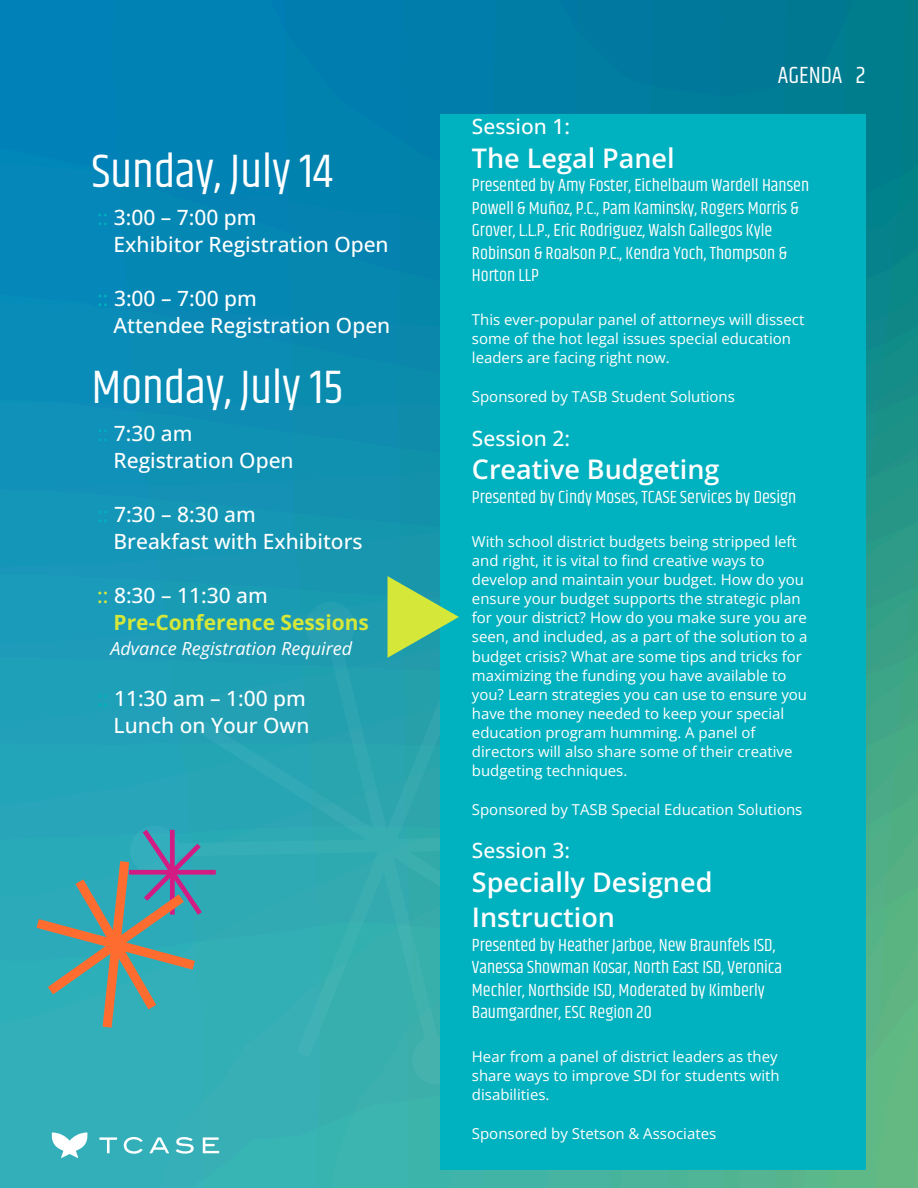
<style>
.page{position:relative;width:918px;height:1188px;background:#fff}
.page>*{position:absolute;margin:0;border:0;box-sizing:border-box;transform-origin:0 0}
.t1{font:48px "Khand";color:#fff}
.t2{font:600 27px/34.8px "Open Sans";color:#fff}
.t3{font:24px "Khand";color:#fff}
.t4{font:500 21px/27px "Open Sans";color:#fff}
.t5{font:700 21px/27px "Open Sans";color:#d5e739}
.t6{font:18px/22.5px "Khand";color:#fff}
.t7{font:italic 18px "Open Sans";color:#fff}
.t8{font:15px/19.2px "Open Sans";color:#fff}
.s1{font-weight:400;color:#00b1bf}
.s2{color:#00b1bf}
.s3{font-weight:500}
.s4{font-weight:500;color:#fff}
</style>
<div class="page">
<img style="left:0;top:0;width:918px;height:1188px">
<svg style="left:130px;top:602px;width:310px;height:482px;background:#2ca7b1"></svg>
<div style="left:440px;top:115px;width:426px;height:1055px;background:#00b1bf"></div>
<svg style="left:388px;top:576px;width:71px;height:82px"></svg>
<svg style="left:52px;top:1132px;width:35px;height:26px"></svg>
<svg style="left:99px;top:1137px;width:18px;height:16px"></svg>
<svg style="left:124px;top:1137px;width:19px;height:17px"></svg>
<svg style="left:149px;top:1137px;width:20px;height:16px"></svg>
<svg style="left:176px;top:1137px;width:18px;height:17px"></svg>
<svg style="left:203px;top:1137px;width:16px;height:16px"></svg>
<svg style="left:16px;top:830px;width:200px;height:216px;background:#4ba0a6"></svg>
<h1 class="t1" style="left:92px;top:136px;width:242px">Sunday, July 14</h1>
<h1 class="t4" style="left:114px;top:203px;width:277px;text-indent:-16px"><span class="s1">::</span> 3:00 – 7:00 pm<br>Exhibitor Registration Open</h1>
<h4 class="t4" style="left:114px;top:284px;width:278px;text-indent:-16px"><span class="s2">::</span> 3:00 – 7:00 pm<br>Attendee Registration Open</h4>
<h4 class="t1" style="left:92px;top:352px;width:253px">Monday, July 15</h4>
<p class="t4" style="left:114px;top:419px;width:182px;text-indent:-16px"><span class="s1">::</span> 7:30 am<br>Registration Open</p>
<p class="t4" style="left:114px;top:500px;width:251px;text-indent:-16px"><span class="s2">::</span> 7:30 – 8:30 am<br>Breakfast with Exhibitors</p>
<h4 class="t5" style="left:114px;top:581px;width:257px;text-indent:-16px"><span class="s3">::</span> <span class="s4">8:30 – 11:30 am<br></span>Pre-Conference Sessions</h4>
<h4 class="t7" style="left:111px;top:635px;width:243px">Advance Registration Required</h4>
<p class="t4" style="left:97px;top:685px;width:214px;text-align:right"><span class="s2">::</span> 11:30 am – 1:00 pm<br>Lunch on Your Own</p>
<h2 class="t3" style="left:778px;top:58px;width:89px">AGENDA 2</h2>
<p class="t4" style="left:472px;top:112px;width:100px">Session 1:</p>
<p class="t2" style="left:472px;top:140px;width:204px">The Legal Panel</p>
<p class="t6" style="left:472px;top:175px;width:339px">Presented by Amy Foster, Eichelbaum Wardell Hansen Powell &amp; Muñoz, P.C., Pam Kaminsky, Rogers Morris &amp; Grover, L.L.P., Eric Rodriguez, Walsh Gallegos Kyle Robinson &amp; Roalson P.C., Kendra Yoch, Thompson &amp; Horton LLP</p>
<h4 class="t8" style="left:472px;top:310px;width:334px">This ever-popular panel of attorneys will dissect some of the hot legal issues special education leaders are facing right now.</h4>
<p class="t8" style="left:472px;top:386px;width:265px">Sponsored by TASB Student Solutions</p>
<p class="t4" style="left:472px;top:424px;width:100px">Session 2:</p>
<p class="t2" style="left:472px;top:451px;width:249px">Creative Budgeting</p>
<p class="t6" style="left:472px;top:487px;width:326px">Presented by Cindy Moses, TCASE Services by Design</p>
<p class="t8" style="left:472px;top:531px;width:337px">With school district budgets being stripped left and right, it is vital to find creative ways to develop and maintain your budget. How do you ensure your budget supports the strategic plan for your district? How do you make sure you are seen, and included, as a part of the solution to a budget crisis? What are some tips and tricks for maximizing the funding you have available to you? Learn strategies you can use to ensure you have the money needed to keep your special education program humming. A panel of directors will also share some of their creative budgeting techniques.</p>
<h3 class="t8" style="left:472px;top:799px;width:332px">Sponsored by TASB Special Education Solutions</h3>
<h2 class="t4" style="left:472px;top:837px;width:100px">Session 3:</h2>
<h2 class="t2" style="left:472px;top:864px;width:242px">Specially Designed<br>Instruction</h2>
<h2 class="t6" style="left:472px;top:934px;width:312px">Presented by Heather Jarboe, New Braunfels ISD, Vanessa Showman Kosar, North East ISD, Veronica Mechler, Northside ISD, Moderated by Kimberly Baumgardner, ESC Region 20</h2>
<h3 class="t8" style="left:472px;top:1047px;width:309px">Hear from a panel of district leaders as they share ways to improve SDI for students with disabilities.</h3>
<h2 class="t8" style="left:472px;top:1123px;width:246px">Sponsored by Stetson &amp; Associates</h2>
</div>
